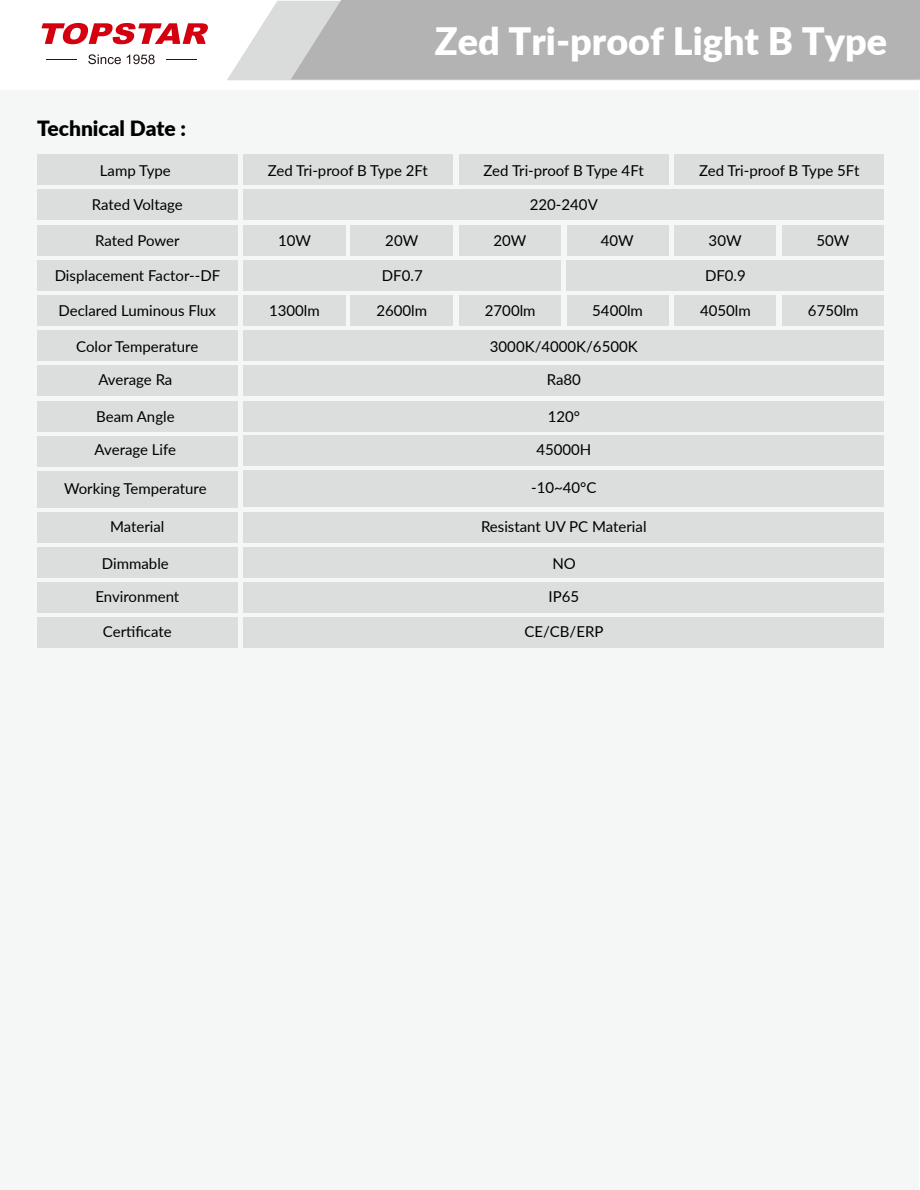
<style>
.page{position:relative;width:920px;height:1190px;background:#fff}
.page>*{position:absolute;margin:0;border:0;box-sizing:border-box;transform-origin:0 0}
.t1{font:900 37.8px "Lato";color:#fff}
.t2{font:900 21px "Lato";color:#000}
.t3{font:15px "Lato";color:#000}
</style>
<div class="page">
<div style="left:0;top:90px;width:918px;height:1099px;background:#f5f6f6"></div>
<svg style="left:227px;top:1px;width:64px;height:79px;fill:#dadbdb"></svg>
<svg style="left:41px;top:23px;width:167px;height:21px"></svg>
<hr style="left:46px;top:59px;width:31px;height:1px;background:#231815">
<hr style="left:166px;top:59px;width:30px;height:1px;background:#231815">
<svg style="left:88px;top:54px;width:33px;height:10px"></svg>
<svg style="left:127px;top:54px;width:28px;height:10px"></svg>
<div style="left:291px;top:0;width:628px;height:80px;background:#b3b3b4"></div>
<div style="left:243px;top:512px;width:641px;height:30px;background:#dcdddd"></div>
<div style="left:37px;top:512px;width:200px;height:30px;background:#dcdddd"></div>
<div style="left:37px;top:155px;width:200px;height:30px;background:#dcdddd"></div>
<div style="left:243px;top:155px;width:209px;height:30px;background:#dcdddd"></div>
<div style="left:37px;top:190px;width:200px;height:30px;background:#dcdddd"></div>
<div style="left:243px;top:190px;width:641px;height:30px;background:#dcdddd"></div>
<div style="left:243px;top:225px;width:102px;height:30px;background:#dcdddd"></div>
<div style="left:350px;top:225px;width:102px;height:30px;background:#dcdddd"></div>
<div style="left:37px;top:225px;width:200px;height:30px;background:#dcdddd"></div>
<div style="left:37px;top:260px;width:200px;height:30px;background:#dcdddd"></div>
<div style="left:243px;top:260px;width:318px;height:30px;background:#dcdddd"></div>
<div style="left:37px;top:295px;width:200px;height:30px;background:#dcdddd"></div>
<div style="left:243px;top:295px;width:102px;height:30px;background:#dcdddd"></div>
<div style="left:243px;top:330px;width:641px;height:30px;background:#dcdddd"></div>
<div style="left:243px;top:365px;width:641px;height:30px;background:#dcdddd"></div>
<div style="left:37px;top:330px;width:200px;height:31px;background:#dcdddd"></div>
<div style="left:37px;top:401px;width:200px;height:30px;background:#dcdddd"></div>
<div style="left:243px;top:401px;width:641px;height:30px;background:#dcdddd"></div>
<div style="left:243px;top:470px;width:641px;height:37px;background:#dcdddd"></div>
<div style="left:37px;top:471px;width:200px;height:36px;background:#dcdddd"></div>
<div style="left:37px;top:366px;width:200px;height:30px;background:#dcdddd"></div>
<div style="left:243px;top:436px;width:641px;height:30px;background:#dcdddd"></div>
<div style="left:37px;top:436px;width:200px;height:30px;background:#dcdddd"></div>
<div style="left:459px;top:155px;width:209px;height:30px;background:#dcdddd"></div>
<div style="left:459px;top:225px;width:102px;height:30px;background:#dcdddd"></div>
<div style="left:566px;top:260px;width:318px;height:30px;background:#dcdddd"></div>
<div style="left:674px;top:155px;width:210px;height:30px;background:#dcdddd"></div>
<div style="left:566px;top:225px;width:102px;height:30px;background:#dcdddd"></div>
<div style="left:674px;top:225px;width:102px;height:30px;background:#dcdddd"></div>
<div style="left:782px;top:225px;width:102px;height:30px;background:#dcdddd"></div>
<div style="left:350px;top:295px;width:102px;height:30px;background:#dcdddd"></div>
<div style="left:459px;top:295px;width:102px;height:30px;background:#dcdddd"></div>
<div style="left:566px;top:295px;width:102px;height:30px;background:#dcdddd"></div>
<div style="left:674px;top:295px;width:102px;height:30px;background:#dcdddd"></div>
<div style="left:782px;top:295px;width:102px;height:30px;background:#dcdddd"></div>
<div style="left:243px;top:617px;width:641px;height:30px;background:#dcdddd"></div>
<div style="left:37px;top:617px;width:200px;height:30px;background:#dcdddd"></div>
<div style="left:37px;top:547px;width:200px;height:30px;background:#dcdddd"></div>
<div style="left:243px;top:582px;width:641px;height:30px;background:#dcdddd"></div>
<div style="left:37px;top:582px;width:200px;height:30px;background:#dcdddd"></div>
<div style="left:243px;top:547px;width:641px;height:30px;background:#dcdddd"></div>
<h1 class="t1" style="left:435px;top:13px;width:454px">Zed Tri-proof Light B Type</h1>
<h2 class="t2" style="left:37px;top:113px;width:150px">Technical Date :</h2>
<p class="t3" style="left:100px;top:159px;width:72px">Lamp Type</p>
<p class="t3" style="left:92px;top:193px;width:93px">Rated Voltage</p>
<p class="t3" style="left:95px;top:229px;width:86px">Rated Power</p>
<p class="t3" style="left:55px;top:265px;width:167px">Displacement Factor--DF</p>
<p class="t3" style="left:58px;top:300px;width:159px">Declared Luminous Flux</p>
<p class="t3" style="left:76px;top:336px;width:124px">Color Temperature</p>
<p class="t3" style="left:268px;top:159px;width:162px">Zed Tri-proof B Type 2Ft</p>
<p class="t3" style="left:483px;top:159px;width:162px">Zed Tri-proof B Type 4Ft</p>
<p class="t3" style="left:530px;top:193px;width:69px">220-240V</p>
<p class="t3" style="left:699px;top:159px;width:162px">Zed Tri-proof B Type 5Ft</p>
<p class="t3" style="left:278px;top:229px;width:34px">10W</p>
<p class="t3" style="left:385px;top:229px;width:34px">20W</p>
<p class="t3" style="left:493px;top:229px;width:34px">20W</p>
<p class="t3" style="left:600px;top:229px;width:34px">40W</p>
<p class="t3" style="left:708px;top:229px;width:34px">30W</p>
<p class="t3" style="left:816px;top:229px;width:34px">50W</p>
<p class="t3" style="left:382px;top:265px;width:42px">DF0.7</p>
<p class="t3" style="left:705px;top:265px;width:42px">DF0.9</p>
<p class="t3" style="left:269px;top:300px;width:52px">1300lm</p>
<p class="t3" style="left:376px;top:300px;width:52px">2600lm</p>
<p class="t3" style="left:485px;top:300px;width:52px">2700lm</p>
<p class="t3" style="left:592px;top:300px;width:52px">5400lm</p>
<p class="t3" style="left:808px;top:300px;width:52px">6750lm</p>
<p class="t3" style="left:700px;top:300px;width:52px">4050lm</p>
<p class="t3" style="left:490px;top:336px;width:149px">3000K/4000K/6500K</p>
<p class="t3" style="left:98px;top:369px;width:75px">Average Ra</p>
<p class="t3" style="left:546px;top:369px;width:36px">Ra80</p>
<p class="t3" style="left:96px;top:406px;width:80px">Beam Angle</p>
<p class="t3" style="left:547px;top:406px;width:34px">120°</p>
<p class="t3" style="left:95px;top:439px;width:83px">Average Life</p>
<p class="t3" style="left:64px;top:477px;width:144px">Working Temperature</p>
<p class="t3" style="left:536px;top:439px;width:56px">45000H</p>
<p class="t3" style="left:531px;top:477px;width:67px">-10~40°C</p>
<p class="t3" style="left:110px;top:516px;width:56px">Material</p>
<p class="t3" style="left:481px;top:515px;width:167px">Resistant UV PC Material</p>
<p class="t3" style="left:102px;top:553px;width:68px">Dimmable</p>
<p class="t3" style="left:95px;top:586px;width:85px">Environment</p>
<p class="t3" style="left:552px;top:553px;width:25px">NO</p>
<p class="t3" style="left:548px;top:586px;width:32px">IP65</p>
<p class="t3" style="left:103px;top:621px;width:70px">Certificate</p>
<p class="t3" style="left:524px;top:621px;width:80px">CE/CB/ERP</p>
</div>
